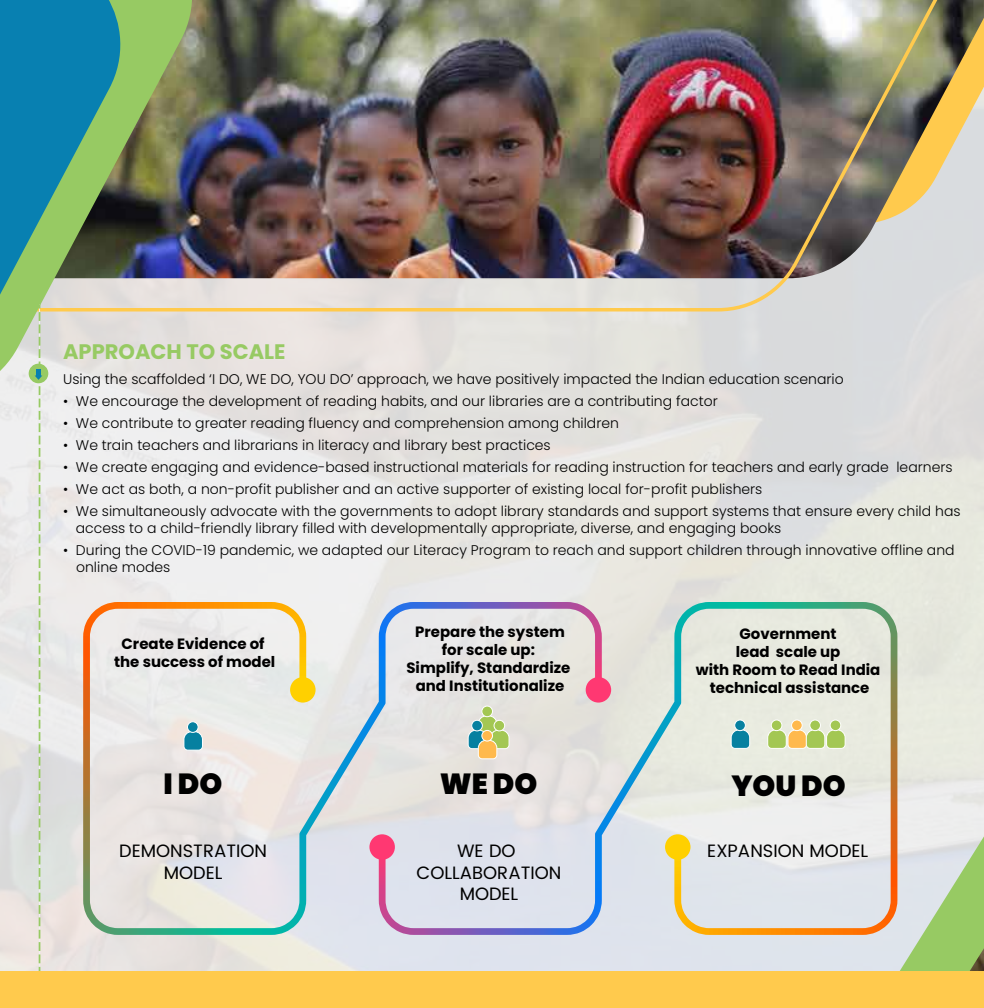
<style>
.page{position:relative;width:984px;height:1008px;background:#fff}
.page>*{position:absolute;margin:0;border:0;box-sizing:border-box;transform-origin:0 0}
.t1{font:900 29.05px "Poppins";color:#000}
.t2{font:700 21px "Poppins";color:#97ca63}
.t3{font:17.85px/21.5px "Poppins";color:#000;text-align:center}
.t4{font:700 14.88px/17.8px "Poppins";color:#000;text-align:center}
.t5{font:300 14px/16.8px "Poppins";color:#000}
</style>
<div class="page">
<img style="left:0;top:278px;width:983px;height:693px">
<img style="left:214px;top:0;width:765px;height:313px">
<img style="left:142px;top:0;width:72px;height:397px">
<svg style="left:0;top:0;width:142px;height:446px;background:#74a8a0"></svg>
<svg style="left:854px;top:666px;width:92px;height:305px;background:#dccebe"></svg>
<div style="left:946px;top:610px;width:37px;height:67px;background:#e7e9de"></div>
<svg style="left:913px;top:677px;width:70px;height:294px;background:#d2e0c4"></svg>
<svg style="left:83px;top:602px;width:296px;height:333px;background:#e0e0db"></svg>
<div style="left:290px;top:677px;width:25px;height:26px;background:#ffd000;border-radius:50%"></div>
<svg style="left:379px;top:602px;width:511px;height:333px;background:#dcdedd"></svg>
<div style="left:665px;top:834px;width:25px;height:26px;background:#ffd000;border-radius:50%"></div>
<div style="left:369px;top:834px;width:26px;height:26px;background:#ff3872;border-radius:50%"></div>
<div style="left:29px;top:364px;width:19px;height:19px;background:#97ca63;border-radius:50%"></div>
<svg style="left:35px;top:304px;width:7px;height:667px;background:#d4dfca"></svg>
<div style="left:0;top:971px;width:983px;height:37px;background:#ffca4d"></div>
<h2 class="t2" style="left:63px;top:339px;width:224px">APPROACH TO SCALE</h2>
<p class="t5" style="left:63px;top:371px;width:782px">Using the scaffolded ‘I DO, WE DO, YOU DO’ approach, we have positively impacted the Indian education scenario</p>
<p class="t5" style="left:63px;top:393px;width:656px">• We encourage the development of reading habits, and our libraries are a contributing factor</p>
<p class="t5" style="left:63px;top:415px;width:557px">• We contribute to greater reading fluency and comprehension among children</p>
<p class="t5" style="left:63px;top:437px;width:489px">• We train teachers and librarians in literacy and library best practices</p>
<p class="t5" style="left:63px;top:459px;width:891px">• We create engaging and evidence-based instructional materials for reading instruction for teachers and early grade learners</p>
<p class="t5" style="left:63px;top:481px;width:700px">• We act as both, a non-profit publisher and an active supporter of existing local for-profit publishers</p>
<p class="t5" style="left:76px;top:503px;width:886px;text-indent:-13px">• We simultaneously advocate with the governments to adopt library standards and support systems that ensure every child has access to a child-friendly library filled with developmentally appropriate, diverse, and engaging books</p>
<p class="t5" style="left:76px;top:542px;width:880px;text-indent:-13px">• During the COVID-19 pandemic, we adapted our Literacy Program to reach and support children through innovative offline and online modes</p>
<p class="t4" style="left:114px;top:635px;width:163px">Create Evidence of the success of model</p>
<h1 class="t1" style="left:163px;top:767px;width:60px">I DO</h1>
<p class="t3" style="left:119px;top:841px;width:149px">DEMONSTRATION<br>MODEL</p>
<p class="t4" style="left:406px;top:623px;width:165px">Prepare the system for scale up:<br>Simplify, Standardize and Institutionalize</p>
<h1 class="t1" style="left:440px;top:767px;width:99px">WE DO</h1>
<p class="t3" style="left:416px;top:841px;width:146px">WE DO<br>COLLABORATION<br>MODEL</p>
<p class="t4" style="left:695px;top:625px;width:186px">Government<br>lead scale up<br>with Room to Read India technical assistance</p>
<h1 class="t1" style="left:731px;top:769px;width:116px">YOU DO</h1>
<p class="t3" style="left:707px;top:841px;width:162px">EXPANSION MODEL</p>
</div>
